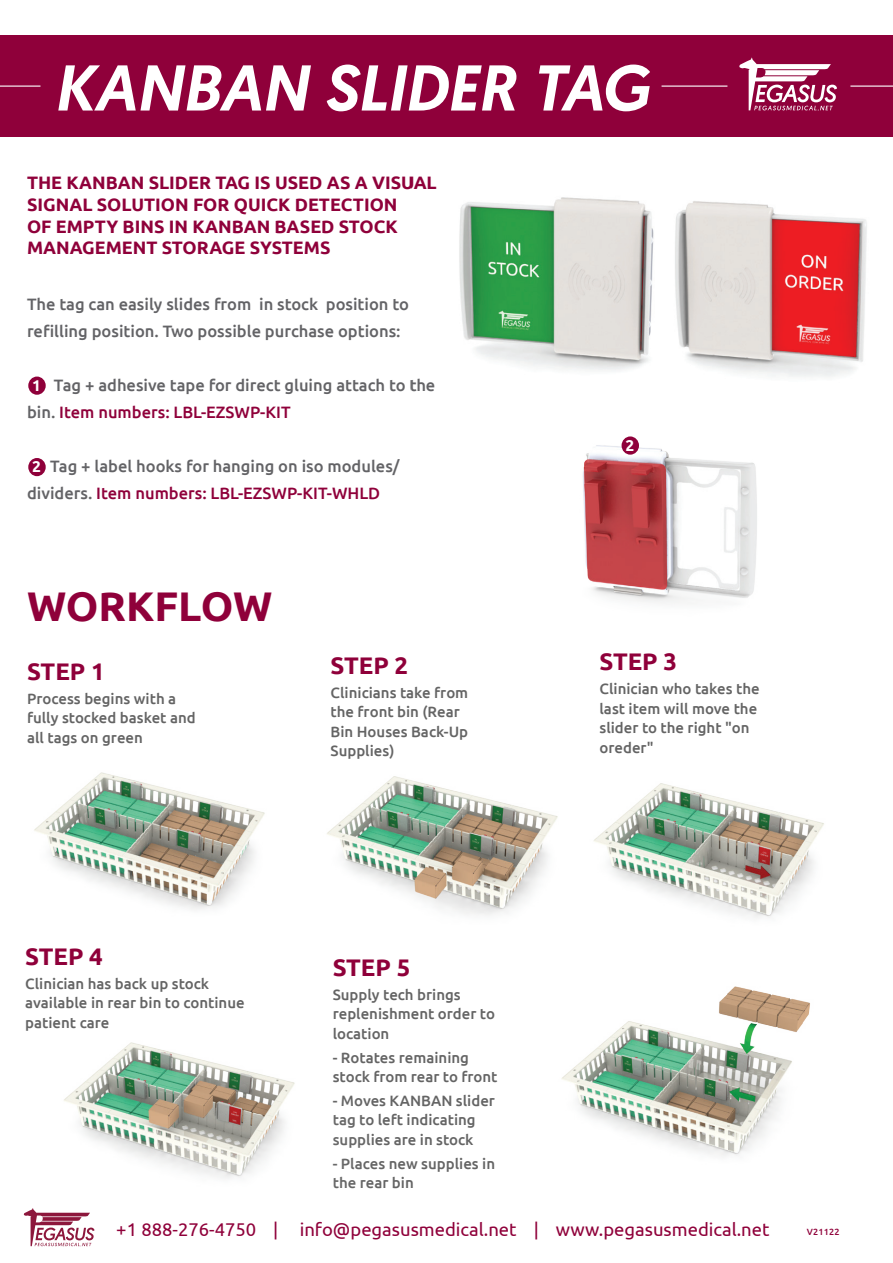
<style>
.page{position:relative;width:893px;height:1263px;background:#fff}
.page>*{position:absolute;margin:0;border:0;box-sizing:border-box;transform-origin:0 0}
.t1{font:italic 500 64.5px "Geomanist";color:#fff}
.t2{font:700 41.4px "Ubuntu";color:#8f003a}
.t3{font:700 24px "Ubuntu";color:#8f003a}
.t4{font:18.45px "Ubuntu";color:#8f003a}
.t5{font:700 18px/21.6px "Ubuntu";color:#8f003a}
.t6{font:500 16.5px/27px "Ubuntu";color:#636366}
.t7{font:700 15.6px "Ubuntu";color:#fff}
.t8{font:500 15px/19.5px "Ubuntu";color:#646464}
.t9{font:500 9px "Ubuntu";letter-spacing:.025em;color:#8f003a}
.s1{color:#8f003a}
</style>
<div class="page">
<svg style="left:24px;top:1208px;width:71px;height:38px"></svg>
<div style="left:0;top:36px;width:893px;height:101px;background:#8f003a"></div>
<hr style="left:850px;top:86px;width:43px;height:1px;background:#fff">
<hr style="left:0;top:86px;width:40px;height:1px;background:#fff">
<hr style="left:662px;top:86px;width:65px;height:1px;background:#fff">
<svg style="left:739px;top:57px;width:98px;height:54px"></svg>
<img style="left:34px;top:772px;width:231px;height:138px">
<img style="left:327px;top:776px;width:213px;height:139px">
<img style="left:540px;top:783px;width:284px;height:135px">
<img style="left:64px;top:1042px;width:231px;height:137px">
<img style="left:561px;top:986px;width:249px;height:170px">
<img style="left:459px;top:197px;width:169px;height:174px">
<img style="left:628px;top:200px;width:239px;height:177px">
<div style="left:28px;top:377px;width:18px;height:18px;background:#8f003a;border-radius:50%"></div>
<div style="left:28px;top:458px;width:18px;height:18px;background:#8f003a;border-radius:50%"></div>
<img style="left:583px;top:437px;width:174px;height:166px">
<div style="left:687px;top:507px;width:18px;height:43px;background:#fff"></div>
<div style="left:622px;top:436px;width:17px;height:19px;background:#8f003a;border-radius:50%"></div>
<h1 class="t1" style="left:54px;top:45px;width:596px">KANBAN SLIDER TAG</h1>
<p class="t5" style="left:27px;top:172px;width:411px">THE KANBAN SLIDER TAG IS USED AS A VISUAL SIGNAL SOLUTION FOR QUICK DETECTION<br>OF EMPTY BINS IN KANBAN BASED STOCK MANAGEMENT STORAGE SYSTEMS</p>
<p class="t6" style="left:27px;top:290px;width:375px">The tag can easily slides from<br>refilling position. Two possible purchase options:</p>
<p class="t6" style="left:27px;top:371px;width:410px;text-indent:27px">Tag + adhesive tape for direct gluing attach to the bin. <span class="s1">Item numbers: LBL-EZSWP-KIT</span></p>
<p class="t6" style="left:259px;top:290px;width:61px">in stock</p>
<p class="t6" style="left:326px;top:290px;width:85px">position to</p>
<p class="t7" style="left:32px;top:376px;width:10px">1</p>
<p class="t6" style="left:27px;top:452px;width:374px;text-indent:23px">Tag + label hooks for hanging on iso modules/ dividers. <span class="s1">Item numbers: LBL-EZSWP-KIT-WHLD</span></p>
<p class="t7" style="left:32px;top:457px;width:10px">2</p>
<h2 class="t2" style="left:27px;top:581px;width:247px">WORKFLOW</h2>
<h3 class="t3" style="left:27px;top:657px;width:79px">STEP 1</h3>
<p class="t8" style="left:27px;top:688px;width:170px">Process begins with a fully stocked basket and all tags on green</p>
<h3 class="t3" style="left:331px;top:651px;width:79px">STEP 2</h3>
<p class="t8" style="left:331px;top:682px;width:139px">Clinicians take from the front bin (Rear<br>Bin Houses Back-Up<br>Supplies(</p>
<p class="t7" style="left:625px;top:436px;width:10px">2</p>
<h3 class="t3" style="left:599px;top:647px;width:79px">STEP 3</h3>
<p class="t8" style="left:599px;top:678px;width:162px">Clinician who takes the last item will move the slider to the right "on oreder"</p>
<h3 class="t3" style="left:25px;top:942px;width:79px">STEP 4</h3>
<p class="t8" style="left:25px;top:973px;width:221px">Clinician has back up stock available in rear bin to continue patient care</p>
<p class="t4" style="left:116px;top:1218px;width:141px">+1 888-276-4750</p>
<p class="t4" style="left:273px;top:1218px;width:7px">|</p>
<h3 class="t3" style="left:333px;top:953px;width:79px">STEP 5</h3>
<p class="t8" style="left:333px;top:984px;width:164px">Supply tech brings replenishment order to location</p>
<p class="t8" style="left:333px;top:1047px;width:166px">- Rotates remaining stock from rear to front</p>
<p class="t8" style="left:333px;top:1090px;width:164px">- Moves KANBAN slider tag to left indicating supplies are in stock</p>
<p class="t8" style="left:333px;top:1153px;width:164px">- Places new supplies in the rear bin</p>
<p class="t4" style="left:300px;top:1218px;width:218px">info@pegasusmedical.net</p>
<p class="t4" style="left:534px;top:1218px;width:7px">|</p>
<p class="t4" style="left:556px;top:1218px;width:215px">www.pegasusmedical.net</p>
<p class="t9" style="left:807px;top:1226px;width:34px">V21122</p>
</div>
